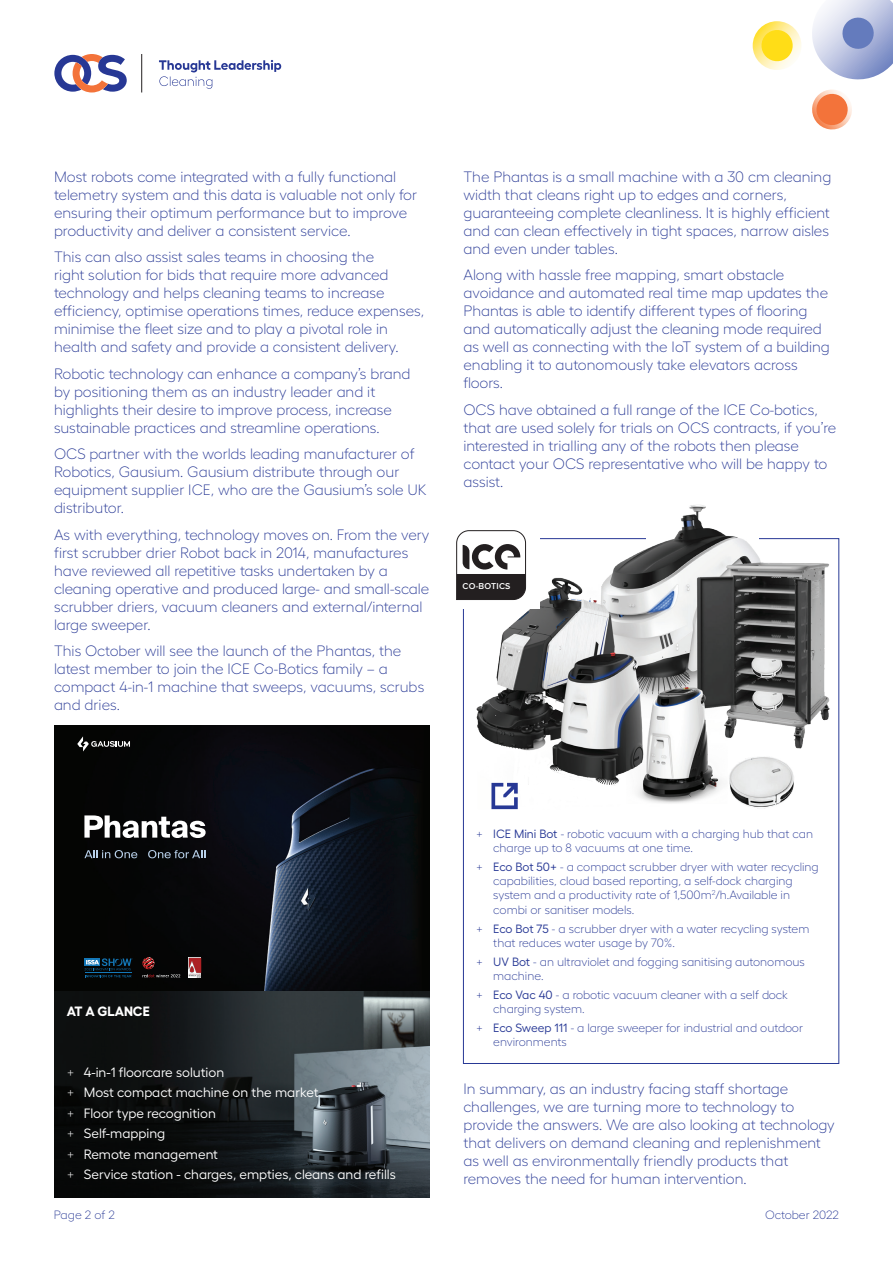
<style>
.page{position:relative;width:893px;height:1263px;background:#fff}
.page>*{position:absolute;margin:0;border:0;box-sizing:border-box;transform-origin:0 0}
.t1{font:300 15px/18px "Hellix";color:#273895}
.t2{font:13.5px/20.4px "Hellix";color:#fff}
.t3{font:700 13.5px "Hellix";color:#fff}
.t4{font:300 12px/14.4px "Hellix";color:#273895}
.t5{font:600 8.85px "Proxima Nova";letter-spacing:.02em;color:#fff}
.s1{font-weight:400}
.s2{font-weight:300}
</style>
<div class="page">
<img style="left:54px;top:725px;width:177px;height:266px">
<svg style="left:84px;top:850px;width:53px;height:8px"></svg>
<svg style="left:148px;top:850px;width:57px;height:8px"></svg>
<svg style="left:84px;top:815px;width:122px;height:23px"></svg>
<svg style="left:231px;top:725px;width:198px;height:266px;background:#0f131b"></svg>
<svg style="left:77px;top:736px;width:53px;height:15px"></svg>
<svg style="left:142px;top:957px;width:38px;height:20px"></svg>
<img style="left:188px;top:957px;width:13px;height:20px">
<svg style="left:84px;top:958px;width:49px;height:19px"></svg>
<svg style="left:54px;top:54px;width:73px;height:38px"></svg>
<hr style="left:141px;top:54px;width:1px;height:38px;background:#231f20">
<svg style="left:159px;top:60px;width:122px;height:29px"></svg>
<svg style="left:753px;top:21px;width:48px;height:49px"></svg>
<svg style="left:760px;top:28px;width:34px;height:35px"></svg>
<svg style="left:812px;top:0;width:81px;height:80px"></svg>
<svg style="left:812px;top:90px;width:40px;height:40px"></svg>
<img style="left:463px;top:505px;width:376px;height:316px">
<div style="left:443px;top:533px;width:97px;height:76px;background:#fff"></div>
<svg style="left:456px;top:530px;width:70px;height:70px"></svg>
<img style="left:54px;top:991px;width:375px;height:206px">
<svg style="left:491px;top:783px;width:27px;height:26px"></svg>
<p class="t1" style="left:54px;top:166px;width:365px">Most robots come integrated with a fully functional telemetry system and this data is valuable not only for ensuring their optimum performance but to improve productivity and deliver a consistent service.</p>
<p class="t1" style="left:54px;top:246px;width:372px">This can also assist sales teams in choosing the<br>right solution for bids that require more advanced technology and helps cleaning teams to increase efficiency, optimise operations times, reduce expenses, minimise the fleet size and to play a pivotal role in health and safety and provide a consistent delivery.</p>
<p class="t1" style="left:54px;top:363px;width:358px">Robotic technology can enhance a company’s brand by positioning them as an industry leader and it highlights their desire to improve process, increase sustainable practices and streamline operations.</p>
<p class="t1" style="left:54px;top:443px;width:374px">OCS partner with the worlds leading manufacturer of Robotics, Gausium. Gausium distribute through our equipment supplier ICE, who are the Gausium’s sole UK distributor.</p>
<p class="t1" style="left:54px;top:524px;width:377px">As with everything, technology moves on. From the very first scrubber drier Robot back in 2014, manufactures have reviewed all repetitive tasks undertaken by a cleaning operative and produced large- and small-scale scrubber driers, vacuum cleaners and external/internal large sweeper.</p>
<p class="t1" style="left:54px;top:640px;width:372px">This October will see the launch of the Phantas, the latest member to join the ICE Co-Botics family – a compact 4-in-1 machine that sweeps, vacuums, scrubs and dries.</p>
<p class="t1" style="left:463px;top:166px;width:369px">The Phantas is a small machine with a 30 cm cleaning width that cleans right up to edges and corners, guaranteeing complete cleanliness. It is highly efficient and can clean effectively in tight spaces, narrow aisles and even under tables.</p>
<p class="t1" style="left:463px;top:264px;width:368px">Along with hassle free mapping, smart obstacle avoidance and automated real time map updates the Phantas is able to identify different types of flooring and automatically adjust the cleaning mode required as well as connecting with the IoT system of a building enabling it to autonomously take elevators across floors.</p>
<p class="t1" style="left:463px;top:399px;width:374px">OCS have obtained a full range of the ICE Co-botics, that are used solely for trials on OCS contracts, if you’re interested in trialling any of the robots then please contact your OCS representative who will be happy to assist.</p>
<p class="t5" style="left:463px;top:580px;width:49px">CO-BOTICS</p>
<p class="t3" style="left:67px;top:1000px;width:84px">AT A GLANCE</p>
<p class="t4" style="left:493px;top:825px;width:321px;text-indent:-17px">+ <span class="s1">ICE Mini Bot</span> - robotic vacuum with a charging hub that can charge up to 8 vacuums at one time.</p>
<p class="t4" style="left:493px;top:858px;width:327px;text-indent:-17px">+ <span class="s1">Eco Bot 50+</span> - a compact scrubber dryer with water recycling capabilities, cloud based reporting, a self-dock charging system and a productivity rate of 1,500m<sup>2</sup>/h.Available in combi or sanitiser models.</p>
<p class="t4" style="left:493px;top:920px;width:318px;text-indent:-17px">+ <span class="s1">Eco Bot 75</span> - a scrubber dryer with a water recycling system that reduces water usage by 70%.</p>
<p class="t4" style="left:493px;top:953px;width:313px;text-indent:-17px">+ <span class="s1">UV Bot</span> - an ultraviolet and fogging sanitising autonomous machine.</p>
<p class="t4" style="left:493px;top:986px;width:296px;text-indent:-17px">+ <span class="s1">Eco Vac 40</span> - a robotic vacuum cleaner with a self dock charging system.</p>
<p class="t4" style="left:493px;top:1019px;width:311px;text-indent:-17px">+ <span class="s1">Eco Sweep 111</span> - a large sweeper for industrial and outdoor environments</p>
<p class="t2" style="left:67px;top:1060px;width:331px"><span class="s2">+</span> 4-in-1 floorcare solution<br><span class="s2">+</span> Most compact machine on the market<br><span class="s2">+</span> Floor type recognition<br><span class="s2">+</span> Self-mapping<br><span class="s2">+</span> Remote management<br><span class="s2">+</span> Service station - charges, empties, cleans and refills</p>
<p class="t4" style="left:54px;top:1206px;width:62px">Page 2 of 2</p>
<p class="t4" style="left:765px;top:1206px;width:75px">October 2022</p>
<p class="t1" style="left:463px;top:1078px;width:373px">In summary, as an industry facing staff shortage challenges, we are turning more to technology to provide the answers. We are also looking at technology that delivers on demand cleaning and replenishment as well as environmentally friendly products that removes the need for human intervention.</p>
</div>
